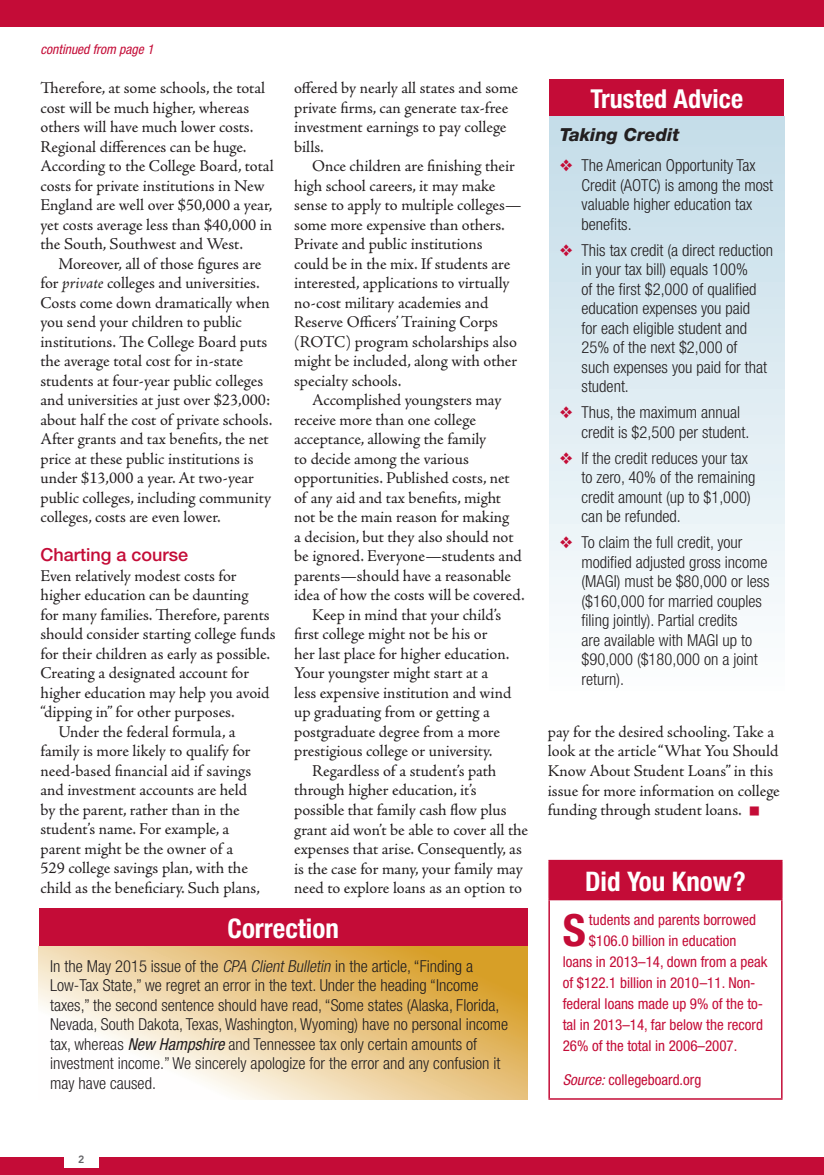
<style>
.page{position:relative;width:824px;height:1175px;background:#fff}
.page>*{position:absolute;margin:0;border:0;box-sizing:border-box;transform-origin:0 0}
.t1{font:700 condensed 44.4px "Helvetica Neue";color:#c40c37}
.t2{font:700 condensed 27px "Helvetica Neue";color:#fff}
.t3{font:700 condensed 26.1px "Helvetica Neue";color:#fff}
.t4{font:500 18px "Helvetica Neue";color:#c40c37}
.t5{font:italic 800 18px "Helvetica Neue";color:#231f20}
.t6{font:16.5px/19.5px "Adobe Jenson Pro";letter-spacing:-.005em;color:#231f20}
.t7{font:300 condensed 16.5px/19.5px "Helvetica Neue";color:#231f20}
.t8{font:condensed 15px "Helvetica Neue";color:#c40c37}
.t9{font:italic condensed 13.5px "Helvetica Neue";color:#c40c37}
.t10{font:800 10.5px "Avenir";color:#636366}
.s1{font-style:italic}
.s2{font-weight:400;font-style:italic}
.s3{color:#c40c37}
</style>
<div class="page">
<div style="left:0;top:0;width:824px;height:27px;background:#c40c37"></div>
<div style="left:0;top:1156px;width:824px;height:18px;background:#c40c37"></div>
<div style="left:64px;top:1149px;width:34px;height:19px;background:#fff"></div>
<div style="left:549px;top:860px;width:232px;height:39px;background:#c40c37"></div>
<hr style="left:548px;top:861px;width:2px;height:37px;background:#c40c37">
<hr style="left:548px;top:860px;width:234px;height:1px;background:#c40c37">
<hr style="left:781px;top:861px;width:1px;height:37px;background:#c40c37">
<hr style="left:548px;top:900px;width:2px;height:198px;background:#c40c37">
<hr style="left:548px;top:898px;width:234px;height:2px;background:#c40c37">
<hr style="left:781px;top:900px;width:1px;height:198px;background:#c40c37">
<hr style="left:548px;top:1098px;width:234px;height:1px;background:#c40c37">
<div style="left:549px;top:79px;width:235px;height:37px;background:#c40c37"></div>
<div style="left:549px;top:116px;width:235px;height:579px;background:linear-gradient(to bottom,#c4dce8,#fdfefe)"></div>
<div style="left:39px;top:908px;width:488px;height:39px;background:#c40c37"></div>
<svg style="left:39px;top:947px;width:488px;height:153px;background:#ecd19c"></svg>
<p class="t9" style="left:40px;top:41px;width:115px">continued from page 1</p>
<p class="t6" style="left:40px;top:78px;width:235px">Therefore, at some schools, the total cost will be much higher, whereas others will have much lower costs.<br>Regional differences can be huge.<br>According to the College Board, total costs for private institutions in New England are well over $50,000 a year, yet costs average less than $40,000 in the South, Southwest and West.</p>
<p class="t6" style="left:40px;top:254px;width:233px;text-indent:18px">Moreover, all of those figures are for <span class="s1">private</span> colleges and universities.<br>Costs come down dramatically when you send your children to public institutions. The College Board puts the average total cost for in-state students at four-year public colleges and universities at just over $23,000: about half the cost of private schools.<br>After grants and tax benefits, the net price at these public institutions is under $13,000 a year. At two-year public colleges, including community colleges, costs are even lower.</p>
<p class="t4" style="left:40px;top:544px;width:149px">Charting a course</p>
<p class="t6" style="left:40px;top:566px;width:198px">Even relatively modest costs for</p>
<p class="t6" style="left:40px;top:585px;width:209px">higher education can be daunting</p>
<p class="t6" style="left:40px;top:605px;width:231px">for many families. Therefore, parents</p>
<p class="t6" style="left:40px;top:624px;width:236px">should consider starting college funds</p>
<p class="t6" style="left:40px;top:644px;width:231px">for their children as early as possible.</p>
<p class="t6" style="left:40px;top:663px;width:210px">Creating a designated account for</p>
<p class="t6" style="left:40px;top:683px;width:230px">higher education may help you avoid</p>
<p class="t6" style="left:40px;top:702px;width:196px">“dipping in” for other purposes.</p>
<p class="t6" style="left:59px;top:722px;width:178px">Under the federal formula, a</p>
<p class="t6" style="left:40px;top:741px;width:212px">family is more likely to qualify for</p>
<p class="t6" style="left:40px;top:761px;width:212px">need-based financial aid if savings</p>
<p class="t6" style="left:40px;top:780px;width:208px">and investment accounts are held</p>
<p class="t6" style="left:40px;top:800px;width:201px">by the parent, rather than in the</p>
<p class="t6" style="left:40px;top:819px;width:190px">student’s name. For example, a</p>
<p class="t6" style="left:40px;top:839px;width:194px">parent might be the owner of a</p>
<p class="t6" style="left:40px;top:858px;width:209px">529 college savings plan, with the</p>
<p class="t6" style="left:40px;top:878px;width:221px">child as the beneficiary. Such plans,</p>
<p class="t6" style="left:294px;top:78px;width:225px">offered by nearly all states and some private firms, can generate tax-free investment earnings to pay college bills.</p>
<p class="t6" style="left:294px;top:156px;width:229px;text-indent:18px">Once children are finishing their high school careers, it may make sense to apply to multiple colleges— some more expensive than others.<br>Private and public institutions<br>could be in the mix. If students are interested, applications to virtually no-cost military academies and Reserve Officers’ Training Corps (ROTC) program scholarships also might be included, along with other specialty schools.</p>
<p class="t6" style="left:312px;top:390px;width:191px">Accomplished youngsters may</p>
<p class="t6" style="left:294px;top:410px;width:183px">receive more than one college</p>
<p class="t6" style="left:294px;top:429px;width:194px">acceptance, allowing the family</p>
<p class="t6" style="left:294px;top:449px;width:176px">to decide among the various</p>
<p class="t6" style="left:294px;top:468px;width:217px">opportunities. Published costs, net</p>
<p class="t6" style="left:294px;top:488px;width:208px">of any aid and tax benefits, might</p>
<p class="t6" style="left:294px;top:507px;width:216px">not be the main reason for making</p>
<p class="t6" style="left:294px;top:527px;width:221px">a decision, but they also should not</p>
<p class="t6" style="left:294px;top:547px;width:229px">be ignored. Everyone—students and</p>
<p class="t6" style="left:294px;top:566px;width:218px">parents—should have a reasonable</p>
<p class="t6" style="left:294px;top:586px;width:232px">idea of how the costs will be covered.</p>
<p class="t6" style="left:312px;top:605px;width:191px">Keep in mind that your child’s</p>
<p class="t6" style="left:294px;top:625px;width:195px">first college might not be his or</p>
<p class="t6" style="left:294px;top:644px;width:217px">her last place for higher education.</p>
<p class="t6" style="left:294px;top:664px;width:196px">Your youngster might start at a</p>
<p class="t6" style="left:294px;top:683px;width:219px">less expensive institution and wind</p>
<p class="t6" style="left:294px;top:703px;width:197px">up graduating from or getting a</p>
<p class="t6" style="left:294px;top:722px;width:207px">postgraduate degree from a more</p>
<p class="t6" style="left:294px;top:742px;width:200px">prestigious college or university.</p>
<p class="t6" style="left:312px;top:761px;width:186px">Regardless of a student’s path</p>
<p class="t6" style="left:294px;top:781px;width:184px">through higher education, it’s</p>
<p class="t6" style="left:294px;top:800px;width:214px">possible that family cash flow plus</p>
<p class="t6" style="left:294px;top:820px;width:235px">grant aid won’t be able to cover all the</p>
<p class="t6" style="left:294px;top:839px;width:229px">expenses that arise. Consequently, as</p>
<p class="t6" style="left:294px;top:859px;width:230px">is the case for many, your family may</p>
<p class="t6" style="left:294px;top:878px;width:229px">need to explore loans as an option to</p>
<h2 class="t2" style="left:227px;top:912px;width:113px">Correction</h2>
<p class="t7" style="left:50px;top:955px;width:459px">In the May 2015 issue of the <span class="s1">CPA ClientBulletin</span>in the article, “Finding a Low-Tax State,” we regret an error in the text. Under the heading “Income taxes,” the second sentence should have read, “Some states (Alaska, Florida, Nevada, South Dakota, Texas, Washington, Wyoming) have no personal income tax, whereas <span class="s2">New Hampshire</span> and Tennessee tax only certain amounts of investment income.” We sincerely apologize for the error and any confusion it may have caused.</p>
<h3 class="t3" style="left:590px;top:83px;width:154px">Trusted Advice</h3>
<p class="t5" style="left:560px;top:124px;width:121px">Taking Credit</p>
<p class="t7" style="left:581px;top:155px;width:193px;text-indent:-22px"><span class="s3">❖</span> The American Opportunity Tax<br>Credit (AOTC) is among the most valuable higher education tax benefits.</p>
<p class="t7" style="left:581px;top:240px;width:193px;text-indent:-22px"><span class="s3">❖</span> This tax credit (a direct reduction in your tax bill) equals 100%<br>of the first $2,000 of qualified education expenses you paid<br>for each eligible student and<br>25% of the next $2,000 of<br>such expenses you paid for that student.</p>
<p class="t7" style="left:581px;top:402px;width:169px;text-indent:-22px"><span class="s3">❖</span> Thus, the maximum annual credit is $2,500 per student.</p>
<p class="t7" style="left:581px;top:448px;width:175px;text-indent:-22px"><span class="s3">❖</span> If the credit reduces your tax to zero, 40% of the remaining credit amount (up to $1,000) can be refunded.</p>
<p class="t7" style="left:581px;top:532px;width:189px;text-indent:-22px"><span class="s3">❖</span> To claim the full credit, your modified adjusted gross income (MAGI) must be $80,000 or less ($160,000 for married couples filing jointly). Partial credits<br>are available with MAGI up to $90,000 ($180,000 on a joint return).</p>
<p class="t6" style="left:548px;top:722px;width:233px">pay for the desired schooling. Take a look at the article “What You Should Know About Student Loans” in this issue for more information on college funding through student loans.</p>
<h2 class="t2" style="left:585px;top:864px;width:162px">Did You Know?</h2>
<h1 class="t1" style="left:562px;top:903px;width:25px">S</h1>
<p class="t8" style="left:589px;top:911px;width:168px">tudents and parents borrowed</p>
<p class="t8" style="left:589px;top:932px;width:149px">$106.0 billion in education</p>
<p class="t8" style="left:562px;top:953px;width:206px">loans in 2013–14, down from a peak</p>
<p class="t8" style="left:562px;top:974px;width:194px">of $122.1 billion in 2010–11. Non-</p>
<p class="t8" style="left:562px;top:995px;width:202px">federal loans made up 9% of the to-</p>
<p class="t8" style="left:562px;top:1016px;width:202px">tal in 2013–14, far below the record</p>
<p class="t8" style="left:562px;top:1037px;width:176px">26% of the total in 2006–2007.</p>
<p class="t8" style="left:562px;top:1071px;width:140px"><span class="s1">Source:</span> collegeboard.org</p>
<p class="t10" style="left:78px;top:1152px;width:8px">2</p>
</div>
